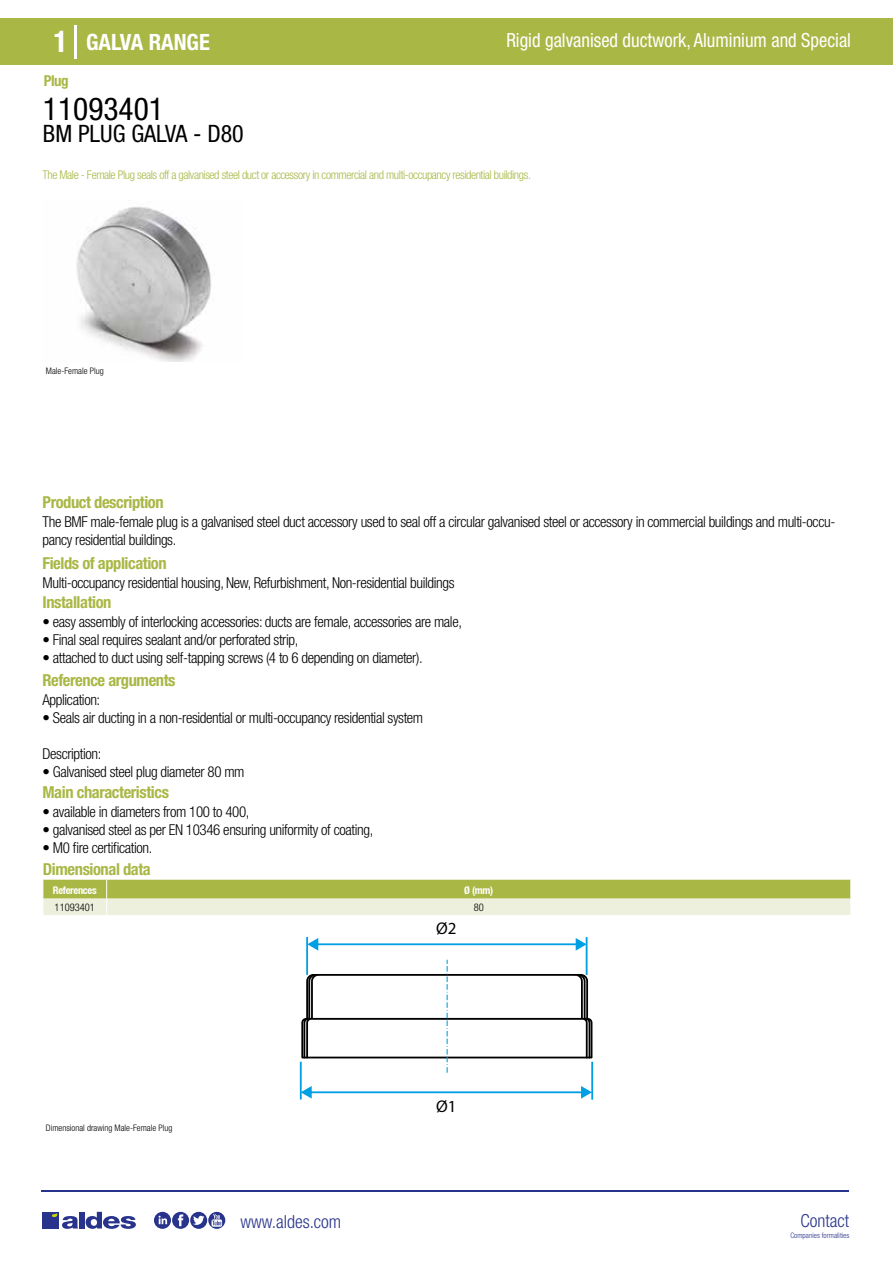
<style>
.page{position:relative;width:893px;height:1263px;background:#fff}
.page>*{position:absolute;margin:0;border:0;box-sizing:border-box;transform-origin:0 0}
.t1{font:condensed 31.5px "Helvetica Neue LT Std";color:#000}
.t2{font:condensed 24px "Helvetica Neue LT Std";color:#000}
.t3{font:700 condensed 22.5px "Helvetica Neue LT Std";color:#fff}
.t4{font:condensed 19.5px "Helvetica Neue LT Std";color:#fff;scale:.95 1}
.t5{font:300 condensed 18px "Helvetica Neue";color:#28348b}
.t6{font:16.95px "Myriad Pro";color:#000}
.t7{font:700 condensed 16.5px "Helvetica Neue LT Std";letter-spacing:-.025em;color:#a9b745}
.t8{font:300 condensed 15px/18px "Helvetica Neue LT Std";letter-spacing:-.025em;color:#000}
.t9{font:700 condensed 15px "Helvetica Neue LT Std";color:#a9b745}
.t10{font:300 condensed 12px "Helvetica Neue LT Std";letter-spacing:-.035em;color:#a9b745}
.t11{font:700 condensed 10.5px "Helvetica Neue";letter-spacing:-.03em;color:#fff}
.t12{font:300 condensed 10.5px "Helvetica Neue";color:#000}
.t13{font:300 condensed 9px "Helvetica Neue";color:#000}
.t14{font:300 condensed 7.5px "Helvetica Neue";color:#28348b}
.s1{font-size:30px}
</style>
<div class="page">
<div style="left:0;top:18px;width:893px;height:46px;background:#a9b745"></div>
<hr style="left:74px;top:25px;width:2px;height:33px;background:#fff">
<svg style="left:76px;top:207px;width:135px;height:155px"></svg>
<svg style="left:43px;top:880px;width:808px;height:35px;background:#c9d28d"></svg>
<hr style="left:586px;top:937px;width:1px;height:38px;background:#009fe3">
<hr style="left:306px;top:937px;width:2px;height:38px;background:#009fe3">
<hr style="left:312px;top:943px;width:269px;height:2px;background:#009fe3">
<svg style="left:308px;top:938px;width:10px;height:12px"></svg>
<svg style="left:576px;top:938px;width:10px;height:13px"></svg>
<hr style="left:300px;top:1062px;width:2px;height:37px;background:#009fe3">
<hr style="left:591px;top:1062px;width:2px;height:38px;background:#009fe3">
<hr style="left:307px;top:1091px;width:281px;height:2px;background:#009fe3">
<svg style="left:581px;top:1086px;width:11px;height:13px"></svg>
<svg style="left:301px;top:1086px;width:11px;height:12px"></svg>
<svg style="left:300px;top:960px;width:293px;height:113px"></svg>
<hr style="left:41px;top:1190px;width:808px;height:1px;background:#28348b">
<svg style="left:154px;top:1212px;width:71px;height:17px"></svg>
<div style="left:42px;top:1212px;width:17px;height:16px;background:#28348b"></div>
<div style="left:79px;top:1212px;width:5px;height:16px;background:#28348b"></div>
<svg style="left:86px;top:1212px;width:50px;height:17px"></svg>
<svg style="left:52px;top:1213px;width:26px;height:16px"></svg>
<h3 class="t3" style="left:54px;top:28px;width:158px"><span class="s1">1</span> GALVA RANGE</h3>
<h3 class="t4" style="left:506px;top:29px;width:364px">Rigid galvanised ductwork, Aluminium and Special</h3>
<p class="t9" style="left:44px;top:71px;width:26px">Plug</p>
<h1 class="t1" style="left:43px;top:91px;width:122px">11093401</h1>
<h2 class="t2" style="left:43px;top:120px;width:202px">BM PLUG GALVA - D80</h2>
<p class="t10" style="left:43px;top:167px;width:490px">The Male - Female Plug seals off a galvanised steel duct or accessory in commercial and multi-occupancy residential buildings.</p>
<p class="t13" style="left:46px;top:365px;width:59px">Male-Female Plug</p>
<p class="t7" style="left:43px;top:492px;width:123px">Product description</p>
<p class="t8" style="left:43px;top:513px;width:794px">The BMF male-female plug is a galvanised steel duct accessory used to seal off a circular galvanised steel or accessory in commercial buildings and multi-occu&shy;pancy residential buildings.</p>
<p class="t8" style="left:43px;top:573px;width:413px">Multi-occupancy residential housing, New, Refurbishment, Non-residential buildings</p>
<p class="t8" style="left:43px;top:613px;width:421px">• easy assembly of interlocking accessories: ducts are female, accessories are male,</p>
<p class="t8" style="left:43px;top:631px;width:257px">• Final seal requires sealant and/or perforated strip,</p>
<p class="t8" style="left:43px;top:649px;width:382px">• attached to duct using self-tapping screws (4 to 6 depending on diameter).</p>
<p class="t7" style="left:43px;top:553px;width:126px">Fields of application</p>
<p class="t7" style="left:43px;top:592px;width:70px">Installation</p>
<p class="t7" style="left:43px;top:670px;width:135px">Reference arguments</p>
<p class="t8" style="left:43px;top:691px;width:59px">Application:</p>
<p class="t8" style="left:43px;top:709px;width:382px">• Seals air ducting in a non-residential or multi-occupancy residential system</p>
<p class="t8" style="left:43px;top:745px;width:60px">Description:</p>
<p class="t8" style="left:43px;top:763px;width:204px">• Galvanised steel plug diameter 80 mm</p>
<p class="t7" style="left:43px;top:782px;width:128px">Main characteristics</p>
<p class="t8" style="left:43px;top:802px;width:208px">• available in diameters from 100 to 400,</p>
<p class="t8" style="left:43px;top:820px;width:332px">• galvanised steel as per EN 10346 ensuring uniformity of coating,</p>
<p class="t8" style="left:43px;top:838px;width:111px">• M0 fire certification.</p>
<p class="t7" style="left:43px;top:860px;width:109px">Dimensional data</p>
<p class="t11" style="left:53px;top:884px;width:45px">References</p>
<p class="t11" style="left:464px;top:884px;width:30px">Ø (mm)</p>
<p class="t12" style="left:55px;top:901px;width:42px">11093401</p>
<p class="t12" style="left:474px;top:901px;width:12px">80</p>
<p class="t6" style="left:436px;top:918px;width:22px">Ø2</p>
<p class="t13" style="left:46px;top:1122px;width:128px">Dimensional drawing Male-Female Plug</p>
<p class="t5" style="left:240px;top:1211px;width:102px">www.aldes.com</p>
<p class="t6" style="left:436px;top:1096px;width:22px">Ø1</p>
<p class="t5" style="left:800px;top:1211px;width:50px">Contact</p>
<p class="t14" style="left:790px;top:1230px;width:60px">Companies formalities</p>
</div>
